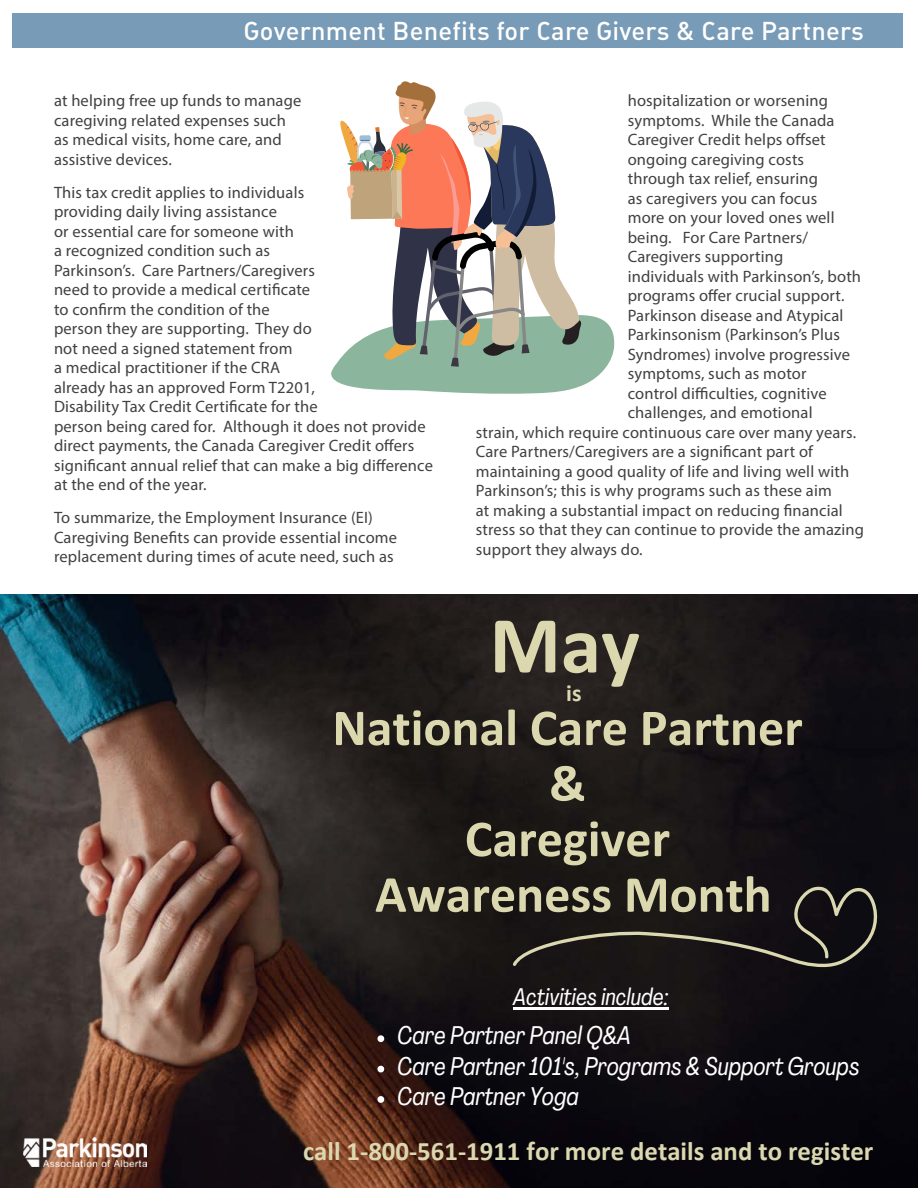
<style>
.page{position:relative;width:918px;height:1188px;background:#fff}
.page>*{position:absolute;margin:0;border:0;box-sizing:border-box;transform-origin:0 0}
.t1{font:700 81.6px "Calibri";color:#dbd8b0}
.t2{font:700 52.2px/55.5px "Calibri";color:#dbd8b0;text-align:center}
.t3{font:700 26.85px "Calibri";color:#dbd8b0}
.t4{font:25.5px "DIN Medium Alternate";letter-spacing:.01em;color:#fff}
.t5{font:italic 25.35px/30.3px "Agrandir Tight";color:#fff}
.t6{font:italic 23.85px "Agrandir Tight";color:#fff}
.t7{font:700 23.85px "Calibri";color:#dbd8b0}
.Body_Copy{font:16.5px/19.5px "Myriad Pro";letter-spacing:.01em;color:#414042}
</style>
<div class="page">
<img style="left:0;top:594px;width:903px;height:594px">
<svg style="left:513px;top:884px;width:367px;height:83px;background:#221f1e"></svg>
<img style="left:23px;top:1137px;width:124px;height:30px">
<hr style="left:513px;top:1007px;width:155px;height:2px;background:#fff">
<svg style="left:377px;top:1035px;width:7px;height:7px"></svg>
<svg style="left:377px;top:1066px;width:7px;height:6px"></svg>
<svg style="left:377px;top:1096px;width:7px;height:7px"></svg>
<div style="left:903px;top:594px;width:15px;height:594px;background:#0d0c12"></div>
<div style="left:12px;top:14px;width:891px;height:34px;background:#789bb7"></div>
<svg style="left:331px;top:81px;width:284px;height:313px"></svg>
<p class="t4" style="left:243px;top:15px;width:622px">Government Benefits for Care Givers &amp; Care Partners</p>
<p class="Body_Copy" style="left:54px;top:91px;width:249px">at helping free up funds to manage caregiving related expenses such as medical visits, home care, and assistive devices.</p>
<p class="Body_Copy" style="left:54px;top:182px;width:381px">This tax credit applies to individuals<br>providing daily living assistance<br>or essential care for someone with<br>a recognized condition such as<br>Parkinson’s. Care Partners/Caregivers<br>need to provide a medical certificate<br>to confirm the condition of the<br>person they are supporting. They do<br>not need a signed statement from<br>a medical practitioner if the CRA<br>already has an approved Form T2201,<br>Disability Tax Credit Certificate for the<br>person being cared for. Although it does not provide direct payments, the Canada Caregiver Credit offers significant annual relief that can make a big difference at the end of the year.</p>
<p class="Body_Copy" style="left:54px;top:508px;width:345px">To summarize, the Employment Insurance (EI)<br>Caregiving Benefits can provide essential income replacement during times of acute need, such as</p>
<p class="Body_Copy" style="left:628px;top:91px;width:202px">hospitalization or worsening</p>
<p class="Body_Copy" style="left:628px;top:110px;width:208px">symptoms. While the Canada</p>
<p class="Body_Copy" style="left:628px;top:130px;width:199px">Caregiver Credit helps offset</p>
<p class="Body_Copy" style="left:628px;top:149px;width:178px">ongoing caregiving costs</p>
<p class="Body_Copy" style="left:628px;top:169px;width:192px">through tax relief, ensuring</p>
<p class="Body_Copy" style="left:628px;top:188px;width:191px">as caregivers you can focus</p>
<p class="Body_Copy" style="left:628px;top:208px;width:208px">more on your loved ones well</p>
<p class="Body_Copy" style="left:628px;top:227px;width:182px">being. For Care Partners/</p>
<p class="Body_Copy" style="left:628px;top:247px;width:157px">Caregivers supporting</p>
<p class="Body_Copy" style="left:628px;top:266px;width:235px">individuals with Parkinson’s, both</p>
<p class="Body_Copy" style="left:628px;top:286px;width:218px">programs offer crucial support.</p>
<p class="Body_Copy" style="left:628px;top:305px;width:217px">Parkinson disease and Atypical</p>
<p class="Body_Copy" style="left:628px;top:325px;width:214px">Parkinsonism (Parkinson’s Plus</p>
<p class="Body_Copy" style="left:628px;top:344px;width:224px">Syndromes) involve progressive</p>
<p class="Body_Copy" style="left:628px;top:364px;width:180px">symptoms, such as motor</p>
<p class="Body_Copy" style="left:628px;top:383px;width:200px">control difficulties, cognitive</p>
<p class="Body_Copy" style="left:628px;top:403px;width:186px">challenges, and emotional</p>
<p class="Body_Copy" style="left:476px;top:422px;width:382px">strain, which require continuous care over many years.</p>
<p class="Body_Copy" style="left:476px;top:442px;width:339px">Care Partners/Caregivers are a significant part of</p>
<p class="Body_Copy" style="left:476px;top:461px;width:375px">maintaining a good quality of life and living well with</p>
<p class="Body_Copy" style="left:476px;top:481px;width:357px">Parkinson’s; this is why programs such as these aim</p>
<p class="Body_Copy" style="left:476px;top:500px;width:369px">at making a substantial impact on reducing financial</p>
<p class="Body_Copy" style="left:476px;top:520px;width:390px">stress so that they can continue to provide the amazing</p>
<p class="Body_Copy" style="left:476px;top:539px;width:168px">support they always do.</p>
<p class="t1" style="left:490px;top:593px;width:152px">May</p>
<p class="t7" style="left:566px;top:678px;width:17px">is</p>
<p class="t2" style="left:332px;top:700px;width:472px">National Care Partner &amp;<br>Caregiver<br>Awareness Month</p>
<p class="t6" style="left:513px;top:982px;width:157px">Activities include:</p>
<p class="t5" style="left:397px;top:1020px;width:464px">Care Partner Panel Q&amp;A<br>Care Partner 101's, Programs &amp; Support Groups<br>Care Partner Yoga</p>
<p class="t3" style="left:303px;top:1134px;width:572px">call 1-800-561-1911 for more details and to register</p>
</div>
